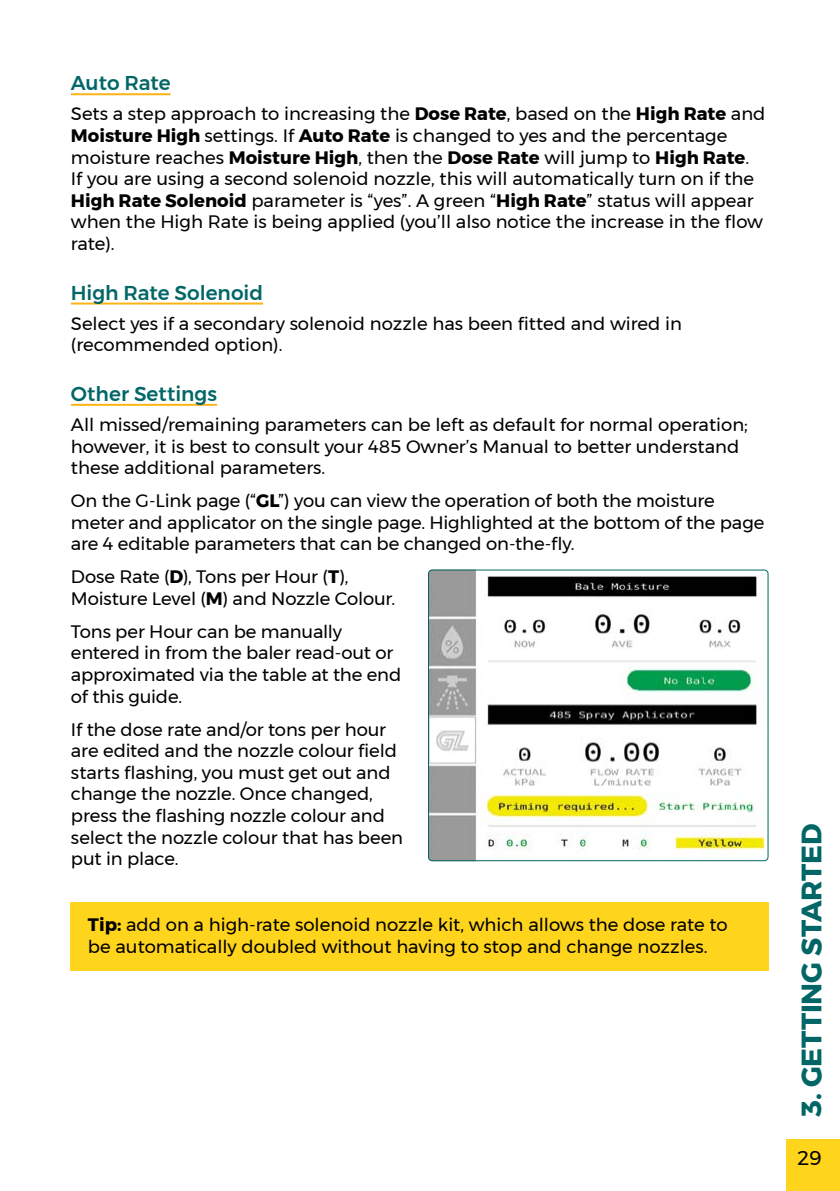
<style>
.page{position:relative;width:840px;height:1191px;background:#fff}
.page>*{position:absolute;margin:0;border:0;box-sizing:border-box;transform-origin:0 0}
.t1{font:700 28px "Montserrat";letter-spacing:-.005em;color:#026666}
.t2{font:500 20px "Montserrat";color:#026666}
.t3{font:20px "Montserrat";color:#000}
.t4{font:18px/21.6px "Montserrat";color:#000}
.s1{font-weight:700}
</style>
<div class="page">
<div style="left:785px;top:1140px;width:54px;height:51px;background:#ffd41c"></div>
<hr style="left:71px;top:93px;width:99px;height:2px;background:#fcb316">
<hr style="left:71px;top:302px;width:192px;height:2px;background:#fcb316">
<hr style="left:71px;top:404px;width:146px;height:2px;background:#fcb316">
<img style="left:428px;top:570px;width:340px;height:291px">
<div style="left:428px;top:569px;width:340px;height:292px;border:1px solid #026666;border-radius:4px"></div>
<div style="left:71px;top:902px;width:697px;height:68px;background:#ffd41c"></div>
<p class="t2" style="left:71px;top:67px;width:101px">Auto Rate</p>
<p class="t4" style="left:71px;top:103px;width:695px">Sets a step approach to increasing the <span class="s1">Dose Rate</span>, based on the <span class="s1">High Rate</span> and <span class="s1">Moisture High</span> settings. If <span class="s1">Auto Rate</span> is changed to yes and the percentage moisture reaches <span class="s1">Moisture High</span>, then the <span class="s1">Dose Rate</span> will jump to <span class="s1">High Rate</span>.<br>If you are using a second solenoid nozzle, this will automatically turn on if the <span class="s1">High Rate Solenoid</span> parameter is “yes”. A green “<span class="s1">High Rate</span>” status will appear when the High Rate is being applied (you’ll also notice the increase in the flow rate).</p>
<p class="t2" style="left:71px;top:277px;width:193px">High Rate Solenoid</p>
<p class="t4" style="left:71px;top:312px;width:612px">Select yes if a secondary solenoid nozzle has been fitted and wired in (recommended option).</p>
<p class="t2" style="left:71px;top:378px;width:147px">Other Settings</p>
<p class="t4" style="left:71px;top:413px;width:678px">All missed/remaining parameters can be left as default for normal operation; however, it is best to consult your 485 Owner’s Manual to better understand these additional parameters.</p>
<p class="t4" style="left:71px;top:490px;width:694px">On the G-Link page (“<span class="s1">GL</span>”) you can view the operation of both the moisture meter and applicator on the single page. Highlighted at the bottom of the page are 4 editable parameters that can be changed on-the-fly.</p>
<p class="t4" style="left:71px;top:566px;width:325px">Dose Rate (<span class="s1">D</span>), Tons per Hour (<span class="s1">T</span>),<br>Moisture Level (<span class="s1">M</span>) and Nozzle Colour.</p>
<p class="t4" style="left:71px;top:620px;width:332px">Tons per Hour can be manually entered in from the baler read-out or approximated via the table at the end of this guide.</p>
<p class="t4" style="left:71px;top:718px;width:333px">If the dose rate and/or tons per hour are edited and the nozzle colour field starts flashing, you must get out and change the nozzle. Once changed, press the flashing nozzle colour and select the nozzle colour that has been put in place.</p>
<p class="t4" style="left:88px;top:913px;width:641px"><span class="s1">Tip:</span> add on a high-rate solenoid nozzle kit, which allows the dose rate to be automatically doubled without having to stop and change nozzles.</p>
<h1 class="t1" style="left:788px;top:1117px;width:295px;rotate:-90deg">3. GETTING STARTED</h1>
<p class="t3" style="left:797px;top:1142px;width:26px">29</p>
</div>
